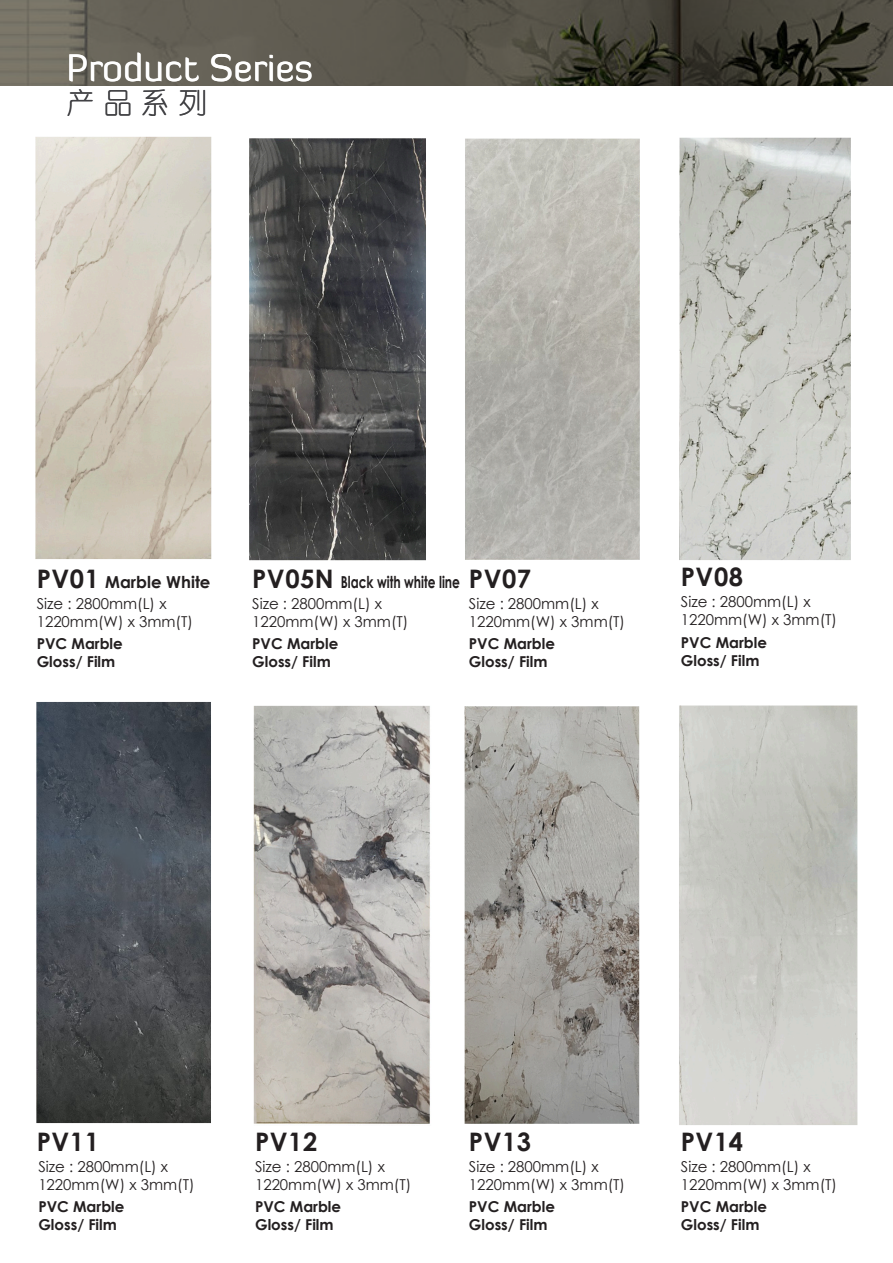
<style>
.page{position:relative;width:893px;height:1263px;background:#fff}
.page>*{position:absolute;margin:0;border:0;box-sizing:border-box;transform-origin:0 0}
.t1{font:38.1px "Diavlo";color:#fff}
.t2{font:28.65px "You Yuan";color:#424245}
.t3{font:700 25.5px "Century Gothic";letter-spacing:.02em;color:#231f20}
.t4{font:700 16.5px "Century Gothic";color:#231f20;scale:.74 1}
.t5{font:700 16.5px "Century Gothic";color:#231f20}
.t6{font:15px/18px "Century Gothic";color:#231f20}
.t7{font:700 15px/18px "Century Gothic";color:#231f20}
</style>
<div class="page">
<img style="left:0;top:0;width:893px;height:85px">
<img style="left:679px;top:705px;width:179px;height:420px">
<img style="left:279px;top:705px;width:151px;height:419px">
<img style="left:36px;top:702px;width:243px;height:422px">
<img style="left:547px;top:138px;width:64px;height:422px">
<img style="left:306px;top:138px;width:241px;height:423px">
<img style="left:35px;top:136px;width:271px;height:425px">
<img style="left:611px;top:137px;width:240px;height:423px">
<img style="left:464px;top:706px;width:176px;height:418px">
<h1 class="t1" style="left:67px;top:44px;width:248px">Product Series</h1>
<h2 class="t2" style="left:67px;top:87px;width:142px">产品系列</h2>
<h3 class="t3" style="left:37px;top:559px;width:64px">PV01</h3>
<p class="t6" style="left:37px;top:594px;width:158px">Size : 2800mm(L) x<br>1220mm(W) x 3mm(T)</p>
<p class="t5" style="left:105px;top:569px;width:107px">Marble White</p>
<p class="t7" style="left:37px;top:634px;width:88px">PVC Marble<br>Gloss/ Film</p>
<h3 class="t3" style="left:252px;top:559px;width:83px">PV05N</h3>
<p class="t6" style="left:252px;top:594px;width:158px">Size : 2800mm(L) x<br>1220mm(W) x 3mm(T)</p>
<p class="t4" style="left:341px;top:569px;width:163px">Black with white line</p>
<p class="t7" style="left:252px;top:634px;width:88px">PVC Marble<br>Gloss/ Film</p>
<h3 class="t3" style="left:469px;top:559px;width:64px">PV07</h3>
<p class="t6" style="left:469px;top:594px;width:158px">Size : 2800mm(L) x<br>1220mm(W) x 3mm(T)</p>
<p class="t7" style="left:469px;top:634px;width:88px">PVC Marble<br>Gloss/ Film</p>
<h3 class="t3" style="left:681px;top:558px;width:64px">PV08</h3>
<p class="t6" style="left:681px;top:592px;width:158px">Size : 2800mm(L) x<br>1220mm(W) x 3mm(T)</p>
<p class="t7" style="left:681px;top:633px;width:88px">PVC Marble<br>Gloss/ Film</p>
<h3 class="t3" style="left:37px;top:1122px;width:64px">PV11</h3>
<p class="t6" style="left:38px;top:1157px;width:158px">Size : 2800mm(L) x<br>1220mm(W) x 3mm(T)</p>
<p class="t7" style="left:38px;top:1197px;width:88px">PVC Marble<br>Gloss/ Film</p>
<h3 class="t3" style="left:255px;top:1122px;width:64px">PV12</h3>
<p class="t6" style="left:255px;top:1157px;width:158px">Size : 2800mm(L) x<br>1220mm(W) x 3mm(T)</p>
<p class="t7" style="left:255px;top:1197px;width:88px">PVC Marble<br>Gloss/ Film</p>
<h3 class="t3" style="left:469px;top:1122px;width:64px">PV13</h3>
<p class="t6" style="left:469px;top:1157px;width:158px">Size : 2800mm(L) x<br>1220mm(W) x 3mm(T)</p>
<p class="t7" style="left:469px;top:1197px;width:88px">PVC Marble<br>Gloss/ Film</p>
<h3 class="t3" style="left:681px;top:1122px;width:64px">PV14</h3>
<p class="t6" style="left:681px;top:1157px;width:158px">Size : 2800mm(L) x<br>1220mm(W) x 3mm(T)</p>
<p class="t7" style="left:681px;top:1197px;width:88px">PVC Marble<br>Gloss/ Film</p>
</div>
